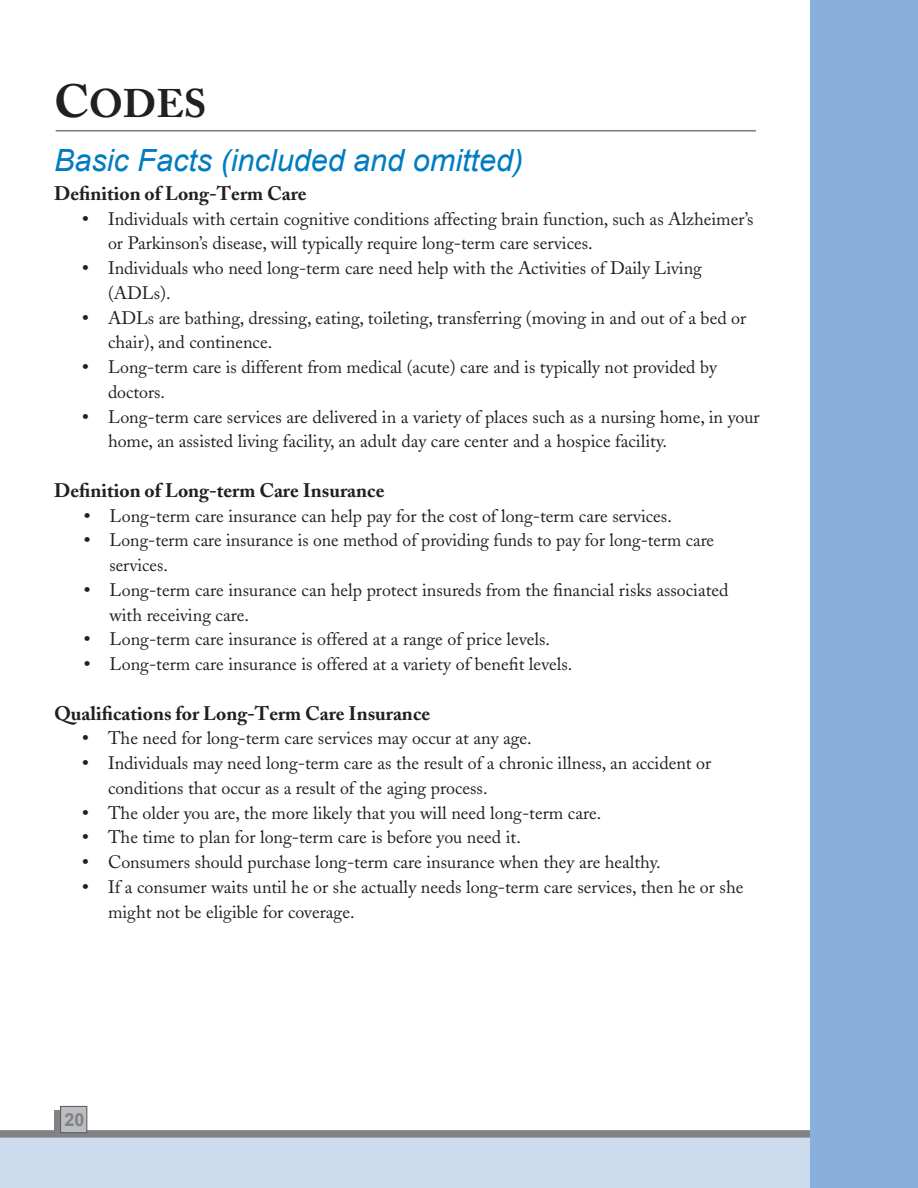
<style>
.page{position:relative;width:918px;height:1188px;background:#fff}
.page>*{position:absolute;margin:0;border:0;box-sizing:border-box;transform-origin:0 0}
.t1{font:700 39.6px "Adobe Caslon";color:#231f20}
.t2{font:italic 30.6px "Arial";color:#007cc2}
.t3{font:700 19.5px "Adobe Caslon";color:#231f20}
.t4{font:18px/24.8px "Adobe Caslon";color:#231f20}
.t5{font:700 18px "Arial";color:#808285}
.s1{font-size:46.2px}
.s2{font-weight:700}
</style>
<div class="page">
<div style="left:0;top:1134px;width:810px;height:54px;background:#cddbef"></div>
<div style="left:0;top:1130px;width:918px;height:8px;background:#808285"></div>
<div style="left:54px;top:1110px;width:27px;height:27px;background:#808285"></div>
<div style="left:61px;top:1106px;width:26px;height:27px;background:#bcbdc0"></div>
<div style="left:60px;top:1106px;width:27px;height:27px;border:1px solid #57585a"></div>
<div style="left:810px;top:0;width:108px;height:1188px;background:#89b0dc"></div>
<hr style="left:56px;top:130px;width:700px;height:2px;background:#808285">
<h1 class="t1" style="left:54px;top:79px;width:154px"><span class="s1">C</span>ODES</h1>
<h2 class="t2" style="left:54px;top:143px;width:471px">Basic Facts (included and omitted)</h2>
<p class="t3" style="left:54px;top:181px;width:254px">Definition of Long-Term Care</p>
<p class="t4" style="left:108px;top:206px;width:647px;text-indent:-26px"><span class="s2">•</span> Individuals with certain cognitive conditions affecting brain function, such as Alzheimer’s or Parkinson’s disease, will typically require long-term care services.</p>
<p class="t4" style="left:108px;top:256px;width:596px;text-indent:-26px"><span class="s2">•</span> Individuals who need long-term care need help with the Activities of Daily Living (ADLs).</p>
<p class="t4" style="left:108px;top:305px;width:640px;text-indent:-26px"><span class="s2">•</span> ADLs are bathing, dressing, eating, toileting, transferring (moving in and out of a bed or chair), and continence.</p>
<p class="t4" style="left:108px;top:355px;width:610px;text-indent:-26px"><span class="s2">•</span> Long-term care is different from medical (acute) care and is typically not provided by doctors.</p>
<p class="t4" style="left:108px;top:404px;width:653px;text-indent:-26px"><span class="s2">•</span> Long-term care services are delivered in a variety of places such as a nursing home, in your home, an assisted living facility, an adult day care center and a hospice facility.</p>
<p class="t3" style="left:54px;top:478px;width:332px">Definition of Long-term Care Insurance</p>
<p class="t4" style="left:84px;top:503px;width:589px"><span class="s2">•</span> Long-term care insurance can help pay for the cost of long-term care services.</p>
<p class="t4" style="left:110px;top:528px;width:606px;text-indent:-26px"><span class="s2">•</span> Long-term care insurance is one method of providing funds to pay for long-term care services.</p>
<p class="t4" style="left:110px;top:578px;width:621px;text-indent:-26px"><span class="s2">•</span> Long-term care insurance can help protect insureds from the financial risks associated with receiving care.</p>
<p class="t4" style="left:84px;top:627px;width:468px"><span class="s2">•</span> Long-term care insurance is offered at a range of price levels.</p>
<p class="t4" style="left:84px;top:652px;width:490px"><span class="s2">•</span> Long-term care insurance is offered at a variety of benefit levels.</p>
<p class="t3" style="left:54px;top:701px;width:378px">Qualifications for Long-Term Care Insurance</p>
<p class="t4" style="left:82px;top:726px;width:451px"><span class="s2">•</span> The need for long-term care services may occur at any age.</p>
<p class="t4" style="left:108px;top:751px;width:605px;text-indent:-26px"><span class="s2">•</span> Individuals may need long-term care as the result of a chronic illness, an accident or conditions that occur as a result of the aging process.</p>
<p class="t4" style="left:82px;top:800px;width:520px"><span class="s2">•</span> The older you are, the more likely that you will need long-term care.</p>
<p class="t4" style="left:82px;top:825px;width:440px"><span class="s2">•</span> The time to plan for long-term care is before you need it.</p>
<p class="t4" style="left:82px;top:850px;width:580px"><span class="s2">•</span> Consumers should purchase long-term care insurance when they are healthy.</p>
<p class="t4" style="left:108px;top:875px;width:637px;text-indent:-26px"><span class="s2">•</span> If a consumer waits until he or she actually needs long-term care services, then he or she might not be eligible for coverage.</p>
<p class="t5" style="left:65px;top:1109px;width:22px">20</p>
</div>
